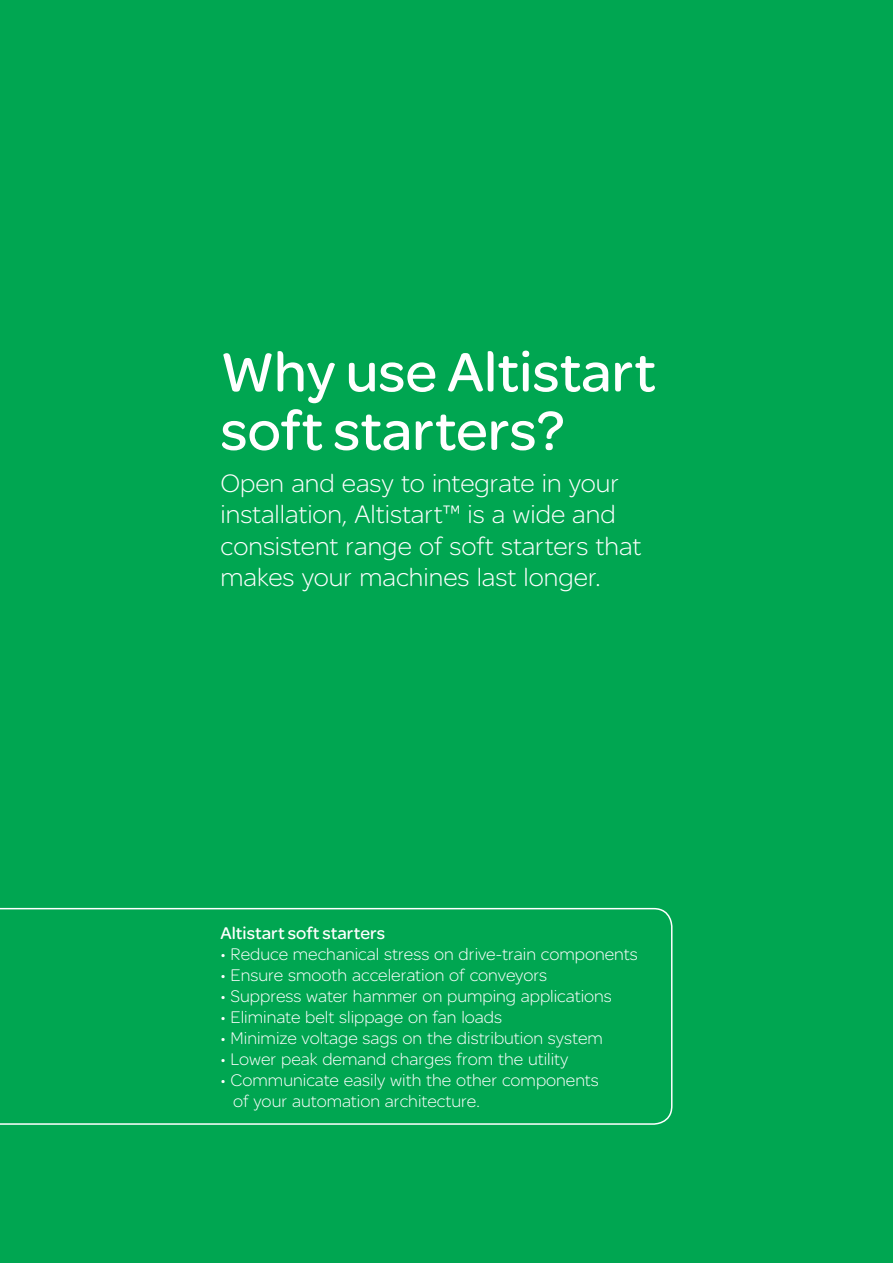
<style>
.page{position:relative;width:893px;height:1263px;background:#00a651}
.page>*{position:absolute;margin:0;border:0;box-sizing:border-box;transform-origin:0 0}
.t1{font:58.5px/58.5px "SE Optimist";color:#fff}
.t2{font:300 27px/31.5px "SE Optimist";color:#fff}
.t3{font:300 18px/21px "SE Optimist";color:#fff}
.t4{font:18px "SE Optimist";color:#fff}
</style>
<div class="page">
<svg style="left:0;top:908px;width:672px;height:217px"></svg>
<h1 class="t1" style="left:220px;top:341px;width:437px">Why use Altistart soft starters?</h1>
<h2 class="t2" style="left:220px;top:466px;width:422px">Open and easy to integrate in your installation, Altistart™ is a wide and consistent range of soft starters that makes your machines last longer.</h2>
<p class="t4" style="left:220px;top:920px;width:166px">Altistart soft starters</p>
<p class="t3" style="left:220px;top:943px;width:419px">• Reduce mechanical stress on drive-train components</p>
<p class="t3" style="left:220px;top:964px;width:328px">• Ensure smooth acceleration of conveyors</p>
<p class="t3" style="left:220px;top:985px;width:393px">• Suppress water hammer on pumping applications</p>
<p class="t3" style="left:220px;top:1006px;width:283px">• Eliminate belt slippage on fan loads</p>
<p class="t3" style="left:220px;top:1027px;width:384px">• Minimize voltage sags on the distribution system</p>
<p class="t3" style="left:220px;top:1048px;width:349px">• Lower peak demand charges from the utility</p>
<p class="t3" style="left:233px;top:1069px;width:367px;text-indent:-13px">• Communicate easily with the other components of your automation architecture.</p>
</div>
